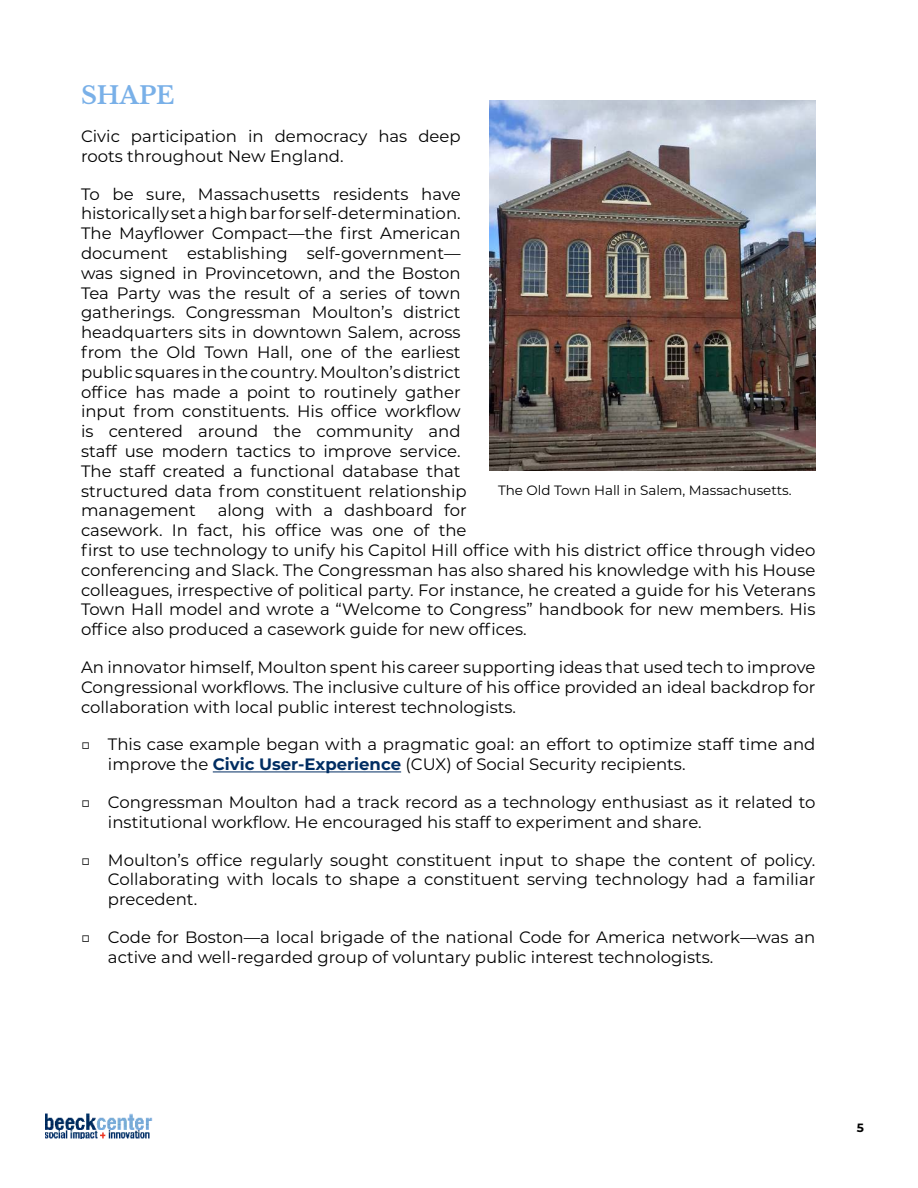
<style>
.page{position:relative;width:918px;height:1188px;background:#fff}
.page>*{position:absolute;margin:0;border:0;box-sizing:border-box;transform-origin:0 0}
.t1{font:700 24px "Libre Baskerville";color:#79b0e8}
.t2{font:16.5px/19.8px "Montserrat";color:#000}
.t3{font:13.5px "Montserrat";color:#000}
.t4{font:700 12px "Montserrat";color:#000}
.s1{font-weight:700;color:#002d62}
</style>
<div class="page">
<img style="left:45px;top:1113px;width:108px;height:26px">
<hr style="left:213px;top:772px;width:188px;height:1px;background:#002d62">
<img style="left:489px;top:100px;width:326px;height:370px">
<h1 class="t1" style="left:81px;top:81px;width:95px">SHAPE</h1>
<p class="t2" style="left:81px;top:127px;width:381px">Civic participation in democracy has deep roots throughout New England.</p>
<p class="t2" style="left:81px;top:184px;width:387px">To be sure, Massachusetts residents have historically set a high bar for self-determination.<br>The Mayflower Compact—the first American document establishing self-government— was signed in Provincetown, and the Boston Tea Party was the result of a series of town gatherings. Congressman Moulton’s district headquarters sits in downtown Salem, across from the Old Town Hall, one of the earliest public squares in the country. Moulton’s district office has made a point to routinely gather input from constituents. His office workflow is centered around the community and staff use modern tactics to improve service.<br>The staff created a functional database that structured data from constituent relationship management</p>
<p class="t3" style="left:498px;top:483px;width:295px">The Old Town Hall in Salem, Massachusetts.</p>
<p class="t2" style="left:81px;top:501px;width:736px;text-indent:137px">along with a dashboard for<br>casework. In fact, his office was one of the<br>first to use technology to unify his Capitol Hill office with his district office through video conferencing and Slack. The Congressman has also shared his knowledge with his House colleagues, irrespective of political party. For instance, he created a guide for his Veterans Town Hall model and wrote a “Welcome to Congress” handbook for new members. His office also produced a casework guide for new offices.</p>
<p class="t2" style="left:81px;top:658px;width:736px;text-align:justify">An innovator himself, Moulton spent his career supporting ideas that used tech to improve Congressional workflows. The inclusive culture of his office provided an ideal backdrop for collaboration with local public interest technologists.</p>
<p class="t2" style="left:108px;top:735px;width:709px;text-indent:-27px">□ This case example began with a pragmatic goal: an effort to optimize staff time and improve the <span class="s1">Civic User-Experience</span> (CUX) of Social Security recipients.</p>
<p class="t2" style="left:108px;top:793px;width:709px;text-indent:-27px">□ Congressman Moulton had a track record as a technology enthusiast as it related to institutional workflow. He encouraged his staff to experiment and share.</p>
<p class="t2" style="left:108px;top:850px;width:709px;text-align:justify;text-indent:-27px">□ Moulton’s office regularly sought constituent input to shape the content of policy.<br>Collaborating with locals to shape a constituent serving technology had a familiar precedent.</p>
<p class="t2" style="left:108px;top:928px;width:709px;text-indent:-27px">□ Code for Boston—a local brigade of the national Code for America network—was an active and well-regarded group of voluntary public interest technologists.</p>
<p class="t4" style="left:857px;top:1123px;width:9px">5</p>
</div>
